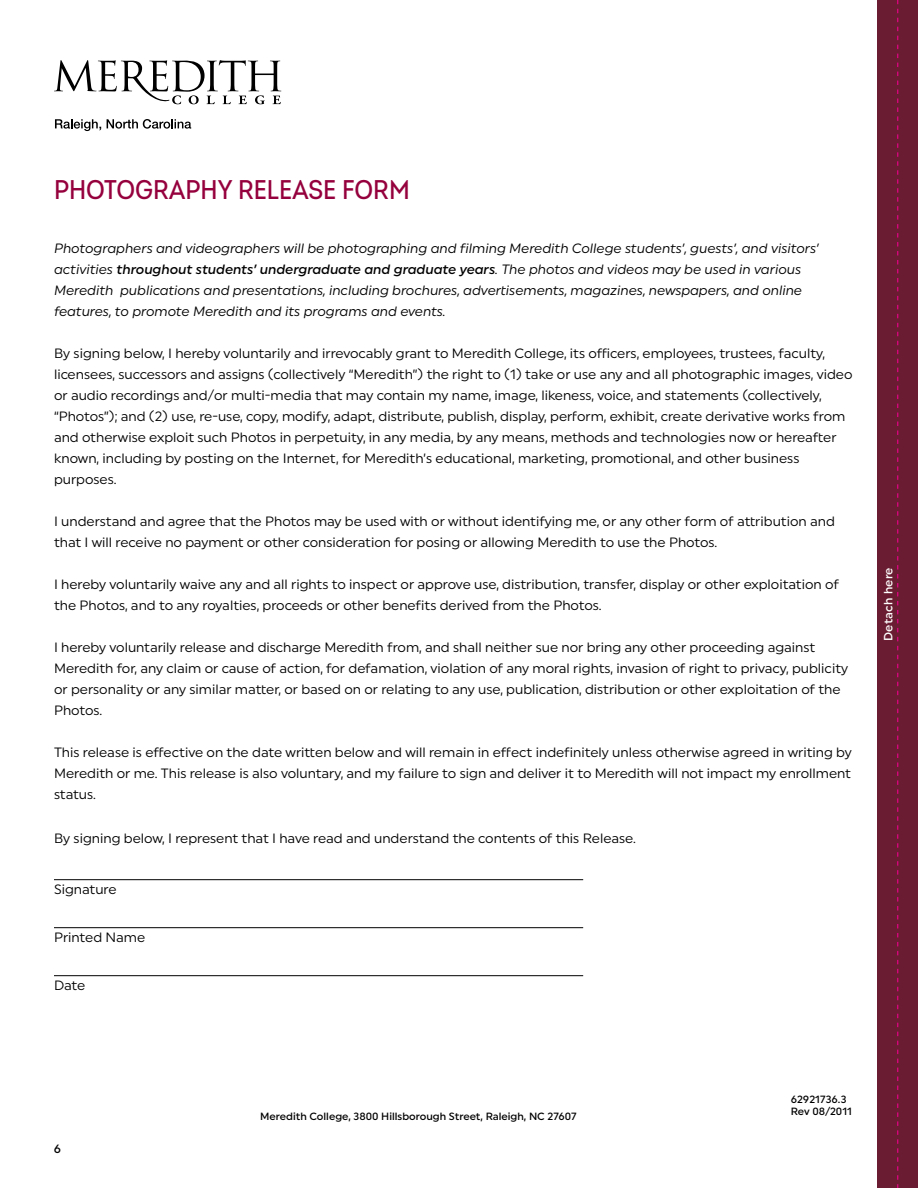
<style>
.page{position:relative;width:918px;height:1188px;background:#fff}
.page>*{position:absolute;margin:0;border:0;box-sizing:border-box;transform-origin:0 0}
.t1{font:500 27px "Intro Cond";color:#95013d}
.t2{font:13.5px/21px "Uniform";color:#000}
.t3{font:italic 13.5px/21px "Uniform";color:#000}
.t4{font:500 12px "Uniform";letter-spacing:.015em;color:#fff}
.t5{font:500 12px "Uniform";color:#000}
.t6{font:500 10.5px "Uniform";color:#000}
.s1{font-weight:500}
</style>
<div class="page">
<div style="left:878px;top:0;width:40px;height:1188px;background:#6a1d32"></div>
<svg style="left:897px;top:0;width:1px;height:1188px"></svg>
<hr style="left:54px;top:879px;width:529px;height:1px;background:#000">
<hr style="left:54px;top:927px;width:529px;height:1px;background:#000">
<hr style="left:54px;top:975px;width:529px;height:1px;background:#000">
<svg style="left:54px;top:60px;width:227px;height:44px"></svg>
<svg style="left:55px;top:119px;width:46px;height:12px"></svg>
<svg style="left:107px;top:119px;width:84px;height:10px"></svg>
<p class="t1" style="left:54px;top:174px;width:357px">PHOTOGRAPHY RELEASE FORM</p>
<p class="t3" style="left:54px;top:238px;width:766px">Photographers and videographers will be photographing and filming Meredith College students’, guests’, and visitors’ activities <span class="s1">throughout students’ undergraduate and graduate years</span>. The photos and videos may be used in various Meredith publications and presentations, including brochures, advertisements, magazines, newspapers, and online features, to promote Meredith and its programs and events.</p>
<p class="t2" style="left:54px;top:343px;width:800px">By signing below, I hereby voluntarily and irrevocably grant to Meredith College, its officers, employees, trustees, faculty, licensees, successors and assigns (collectively “Meredith”) the right to (1) take or use any and all photographic images, video or audio recordings and/or multi-media that may contain my name, image, likeness, voice, and statements (collectively, “Photos”); and (2) use, re-use, copy, modify, adapt, distribute, publish, display, perform, exhibit, create derivative works from and otherwise exploit such Photos in perpetuity, in any media, by any means, methods and technologies now or hereafter known, including by posting on the Internet, for Meredith’s educational, marketing, promotional, and other business purposes.</p>
<p class="t2" style="left:54px;top:511px;width:782px">I understand and agree that the Photos may be used with or without identifying me, or any other form of attribution and that I will receive no payment or other consideration for posing or allowing Meredith to use the Photos.</p>
<p class="t2" style="left:54px;top:574px;width:786px">I hereby voluntarily waive any and all rights to inspect or approve use, distribution, transfer, display or other exploitation of the Photos, and to any royalties, proceeds or other benefits derived from the Photos.</p>
<p class="t2" style="left:54px;top:637px;width:796px">I hereby voluntarily release and discharge Meredith from, and shall neither sue nor bring any other proceeding against Meredith for, any claim or cause of action, for defamation, violation of any moral rights, invasion of right to privacy, publicity or personality or any similar matter, or based on or relating to any use, publication, distribution or other exploitation of the Photos.</p>
<p class="t2" style="left:54px;top:742px;width:799px;text-align:justify">This release is effective on the date written below and will remain in effect indefinitely unless otherwise agreed in writing by Meredith or me. This release is also voluntary, and my failure to sign and deliver it to Meredith will not impact my enrollment status.</p>
<p class="t2" style="left:54px;top:827px;width:583px">By signing below, I represent that I have read and understand the contents of this Release.</p>
<p class="t2" style="left:54px;top:878px;width:64px">Signature</p>
<p class="t2" style="left:54px;top:926px;width:93px">Printed Name</p>
<p class="t2" style="left:54px;top:974px;width:33px">Date</p>
<p class="t4" style="left:881px;top:641px;width:75px;rotate:-90deg">Detach here</p>
<p class="t5" style="left:54px;top:1141px;width:9px">6</p>
<p class="t6" style="left:260px;top:1110px;width:318px">Meredith College, 3800 Hillsborough Street, Raleigh, NC 27607</p>
<p class="t6" style="left:791px;top:1093px;width:57px">62921736.3</p>
<p class="t6" style="left:791px;top:1106px;width:63px">Rev 08/2011</p>
</div>
